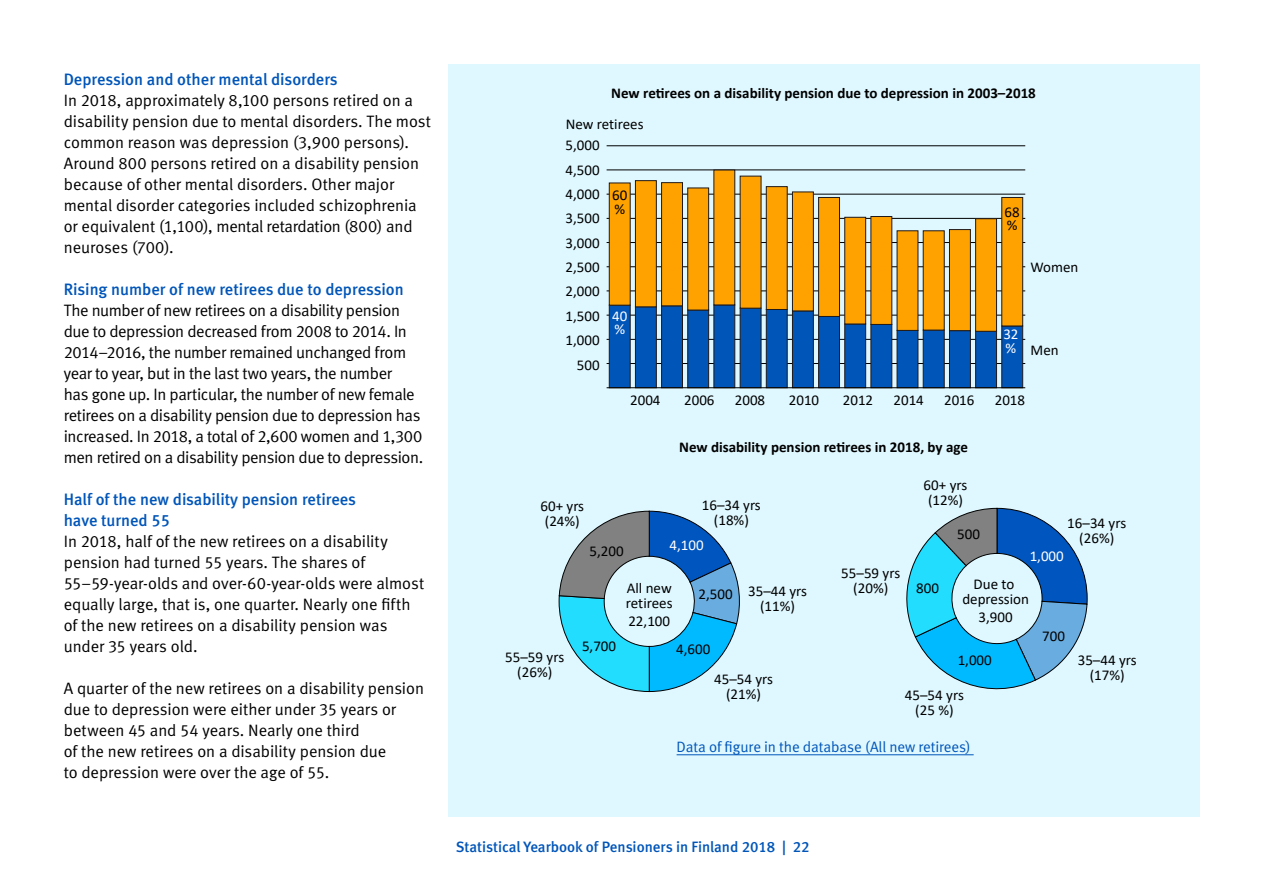
<style>
.page{position:relative;width:1263px;height:893px;background:#fff}
.page>*{position:absolute;margin:0;border:0;box-sizing:border-box;transform-origin:0 0}
.Leipä{font:16.5px/21px "Meta Normal LF";letter-spacing:-.005em;color:#000}
.Leipä-2{font:16.5px/21px "Meta Normal LF";letter-spacing:-.025em;color:#000}
._3__otsikko{font:16.5px "Meta Medium LF";color:#0055b9}
.t1{font:15px/15px "Calibri";color:#000;text-align:center}
.Graafiotsikko{font:700 15px "Calibri";color:#000}
.t2{font:15px "Meta Medium LF";color:#0055b9}
.Linkkiteksti{font:15px "Meta Normal LF";letter-spacing:-.005em;color:#0055b9}
.t3{font:15px/13.5px "Calibri";color:#fff}
</style>
<div class="page">
<div style="left:448px;top:64px;width:751px;height:752px;background:#dff8ff"></div>
<hr style="left:607px;top:363px;width:418px;height:1px;background:#000">
<hr style="left:607px;top:339px;width:418px;height:1px;background:#000">
<hr style="left:607px;top:315px;width:418px;height:1px;background:#000">
<hr style="left:607px;top:290px;width:418px;height:1px;background:#000">
<hr style="left:607px;top:266px;width:418px;height:1px;background:#000">
<hr style="left:607px;top:242px;width:418px;height:1px;background:#000">
<hr style="left:607px;top:218px;width:418px;height:1px;background:#000">
<hr style="left:607px;top:194px;width:418px;height:1px;background:#000">
<hr style="left:607px;top:170px;width:418px;height:1px;background:#000">
<hr style="left:607px;top:145px;width:418px;height:1px;background:#000">
<svg style="left:608px;top:332px;width:415px;height:55px;background:#256ab9"></svg>
<svg style="left:608px;top:169px;width:415px;height:163px"></svg>
<hr style="left:607px;top:387px;width:418px;height:1px;background:#000">
<hr style="left:677px;top:754px;width:297px;height:1px;background:#0055b9">
<svg style="left:906px;top:508px;width:182px;height:182px"></svg>
<svg style="left:558px;top:510px;width:182px;height:182px"></svg>
<h2 class="_3__otsikko" style="left:64px;top:70px;width:275px">Depression and other mental disorders</h2>
<p class="Leipä" style="left:64px;top:90px;width:369px">In 2018, approximately 8,100 persons retired on a disability pension due to mental disorders. The most common reason was depression (3,900 persons).<br>Around 800 persons retired on a disability pension because of other mental disorders. Other major mental disorder categories included schizophrenia or equivalent (1,100), mental retardation (800) and neuroses (700).</p>
<h2 class="_3__otsikko" style="left:64px;top:280px;width:341px">Rising number of new retirees due to depression</h2>
<p class="Leipä-2" style="left:64px;top:300px;width:338px">The number of new retirees on a disability pension</p>
<p class="Leipä-2" style="left:64px;top:321px;width:361px">due to depression decreased from 2008 to 2014. In 2014–2016, the number remained unchanged from year to year, but in the last two years, the number<br>has gone up. In particular, the number of new female retirees on a disability pension due to depression has increased. In 2018, a total of 2,600 women and 1,300 men retired on a disability pension due to depression.</p>
<h2 class="_3__otsikko" style="left:64px;top:490px;width:294px">Half of the new disability pension retirees</h2>
<h2 class="_3__otsikko" style="left:64px;top:511px;width:108px">have turned 55</h2>
<p class="Leipä" style="left:64px;top:531px;width:362px">In 2018, half of the new retirees on a disability pension had turned 55 years. The shares of 55–59-year-olds and over-60-year-olds were almost equally large, that is, one quarter. Nearly one fifth</p>
<p class="Leipä" style="left:64px;top:615px;width:325px">of the new retirees on a disability pension was under 35 years old.</p>
<p class="Leipä" style="left:64px;top:678px;width:362px">A quarter of the new retirees on a disability pension due to depression were either under 35 years or between 45 and 54 years. Nearly one third</p>
<p class="Leipä" style="left:64px;top:741px;width:324px">of the new retirees on a disability pension due</p>
<p class="Leipä" style="left:64px;top:762px;width:267px">to depression were over the age of 55.</p>
<p class="Graafiotsikko" style="left:611px;top:83px;width:426px">New retirees on a disability pension due to depression in 2003–2018</p>
<p class="t1" style="left:566px;top:117px;width:79px">New retirees</p>
<p class="t1" style="left:565px;top:133px;width:36px;line-height:24.5px;text-align:right">5,000<br>4,500<br>4,000<br>3,500<br>3,000<br>2,500<br>2,000<br>1,500<br>1,000<br>500</p>
<p class="t1" style="left:612px;top:188px;width:17px;line-height:13.5px;text-align:left">60 %</p>
<p class="t3" style="left:612px;top:308px;width:17px">40 %</p>
<p class="t1" style="left:1005px;top:204px;width:17px;line-height:13.5px;text-align:left">68 %</p>
<p class="t1" style="left:1030px;top:259px;width:49px">Women</p>
<p class="t3" style="left:1003px;top:327px;width:17px">32 %</p>
<p class="t1" style="left:1030px;top:343px;width:30px">Men</p>
<p class="t1" style="left:630px;top:392px;width:32px">2004</p>
<p class="t1" style="left:684px;top:392px;width:32px">2006</p>
<p class="t1" style="left:735px;top:392px;width:32px">2008</p>
<p class="t1" style="left:789px;top:392px;width:32px">2010</p>
<p class="t1" style="left:843px;top:392px;width:32px">2012</p>
<p class="t1" style="left:893px;top:392px;width:32px">2014</p>
<p class="t1" style="left:944px;top:392px;width:32px">2016</p>
<p class="t1" style="left:995px;top:392px;width:32px">2018</p>
<p class="Graafiotsikko" style="left:679px;top:436px;width:290px">New disability pension retirees in 2018, by age</p>
<p class="t1" style="left:540px;top:498px;width:45px;text-align:left">60+ yrs (24%)</p>
<p class="t1" style="left:702px;top:497px;width:60px">16–34 yrs (18%)</p>
<p class="t1" style="left:505px;top:649px;width:60px">55–59 yrs (26%)</p>
<p class="t3" style="left:669px;top:537px;width:36px">4,100</p>
<p class="t1" style="left:698px;top:586px;width:36px">2,500</p>
<p class="t1" style="left:590px;top:543px;width:36px">5,200</p>
<p class="t1" style="left:626px;top:580px;width:48px;text-align:left">All new retirees</p>
<p class="t1" style="left:628px;top:613px;width:43px">22,100</p>
<p class="t1" style="left:582px;top:639px;width:36px">5,700</p>
<p class="t1" style="left:676px;top:641px;width:36px">4,600</p>
<p class="t1" style="left:748px;top:583px;width:60px">35–44 yrs (11%)</p>
<p class="t1" style="left:714px;top:671px;width:60px">45–54 yrs (21%)</p>
<p class="t1" style="left:841px;top:565px;width:60px">55–59 yrs (20%)</p>
<p class="t1" style="left:924px;top:477px;width:45px;text-align:left">60+ yrs (12%)</p>
<p class="t1" style="left:957px;top:526px;width:24px">500</p>
<p class="t1" style="left:1067px;top:515px;width:60px">16–34 yrs (26%)</p>
<p class="t3" style="left:1030px;top:549px;width:36px">1,000</p>
<p class="t1" style="left:916px;top:580px;width:24px">800</p>
<p class="t1" style="left:962px;top:576px;width:68px">Due to depression</p>
<p class="t1" style="left:979px;top:609px;width:36px">3,900</p>
<p class="t1" style="left:958px;top:652px;width:36px">1,000</p>
<p class="t1" style="left:1042px;top:628px;width:24px">700</p>
<p class="t1" style="left:1078px;top:652px;width:60px">35–44 yrs (17%)</p>
<p class="t1" style="left:905px;top:687px;width:60px">45–54 yrs (25 %)</p>
<p class="Linkkiteksti" style="left:677px;top:738px;width:295px">Data of figure in the database (All new retirees)</p>
<p class="t2" style="left:456px;top:838px;width:355px">Statistical Yearbook of Pensioners in Finland 2018 | 22</p>
</div>
